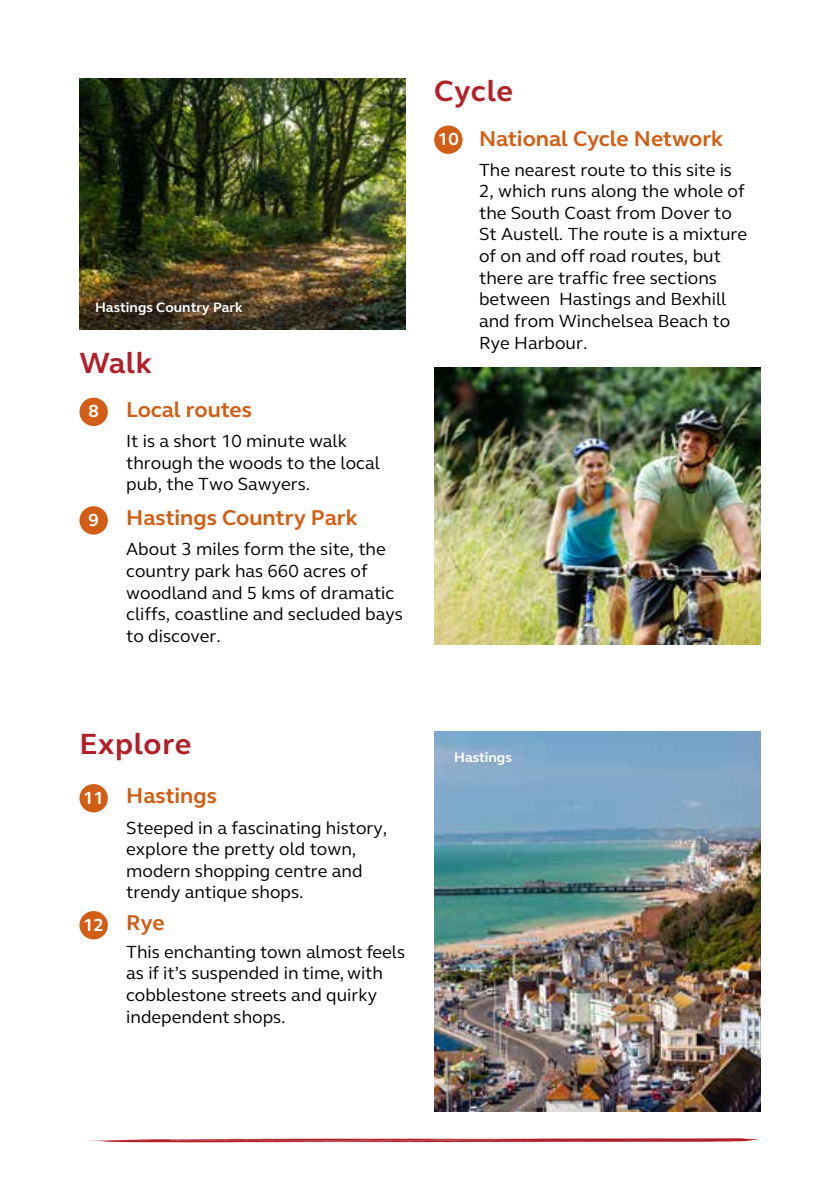
<style>
.page{position:relative;width:840px;height:1191px;background:#fff}
.page>*{position:absolute;margin:0;border:0;box-sizing:border-box;transform-origin:0 0}
.t1{font:700 30px "FS Elliot";letter-spacing:.025em;color:#b31f29}
.t2{font:700 22px "FS Elliot";color:#d25e15}
.t3{font:18px/21.6px "FS Elliot";color:#000}
.t4{font:700 18px "FS Elliot";color:#fff}
.t5{font:700 14px "FS Elliot";color:#fff}
</style>
<div class="page">
<img style="left:434px;top:367px;width:326px;height:277px">
<img style="left:434px;top:731px;width:326px;height:380px">
<div style="left:79px;top:911px;width:29px;height:28px;background:#d25e15;border-radius:50%"></div>
<div style="left:79px;top:784px;width:29px;height:28px;background:#d25e15;border-radius:50%"></div>
<div style="left:79px;top:398px;width:29px;height:28px;background:#d25e15;border-radius:50%"></div>
<img style="left:79px;top:78px;width:326px;height:251px">
<div style="left:434px;top:125px;width:28px;height:29px;background:#d25e15;border-radius:50%"></div>
<div style="left:79px;top:506px;width:29px;height:28px;background:#d25e15;border-radius:50%"></div>
<svg style="left:86px;top:1138px;width:674px;height:5px"></svg>
<p class="t5" style="left:95px;top:297px;width:149px">Hastings Country Park</p>
<h1 class="t1" style="left:79px;top:343px;width:74px">Walk</h1>
<p class="t2" style="left:126px;top:395px;width:127px">Local routes</p>
<p class="t3" style="left:126px;top:430px;width:255px">It is a short 10 minute walk through the woods to the local pub, the Two Sawyers.</p>
<p class="t2" style="left:126px;top:503px;width:232px">Hastings Country Park</p>
<p class="t3" style="left:126px;top:538px;width:278px">About 3 miles form the site, the country park has 660 acres of woodland and 5 kms of dramatic cliffs, coastline and secluded bays to discover.</p>
<p class="t4" style="left:88px;top:399px;width:12px">8</p>
<p class="t4" style="left:88px;top:507px;width:12px">9</p>
<h1 class="t1" style="left:434px;top:71px;width:80px">Cycle</h1>
<p class="t4" style="left:438px;top:127px;width:22px">10</p>
<p class="t2" style="left:479px;top:123px;width:245px">National Cycle Network</p>
<p class="t3" style="left:479px;top:158px;width:269px">The nearest route to this site is<br>2, which runs along the whole of the South Coast from Dover to<br>St Austell. The route is a mixture of on and off road routes, but there are traffic free sections between Hastings and Bexhill and from Winchelsea Beach to<br>Rye Harbour.</p>
<h1 class="t1" style="left:79px;top:724px;width:113px">Explore</h1>
<p class="t4" style="left:83px;top:785px;width:22px">11</p>
<p class="t4" style="left:83px;top:912px;width:22px">12</p>
<p class="t2" style="left:126px;top:781px;width:92px">Hastings</p>
<p class="t3" style="left:126px;top:816px;width:262px">Steeped in a fascinating history, explore the pretty old town, modern shopping centre and trendy antique shops.</p>
<p class="t2" style="left:126px;top:908px;width:40px">Rye</p>
<p class="t3" style="left:126px;top:940px;width:280px">This enchanting town almost feels as if it’s suspended in time, with cobblestone streets and quirky independent shops.</p>
<p class="t5" style="left:454px;top:748px;width:59px">Hastings</p>
</div>
